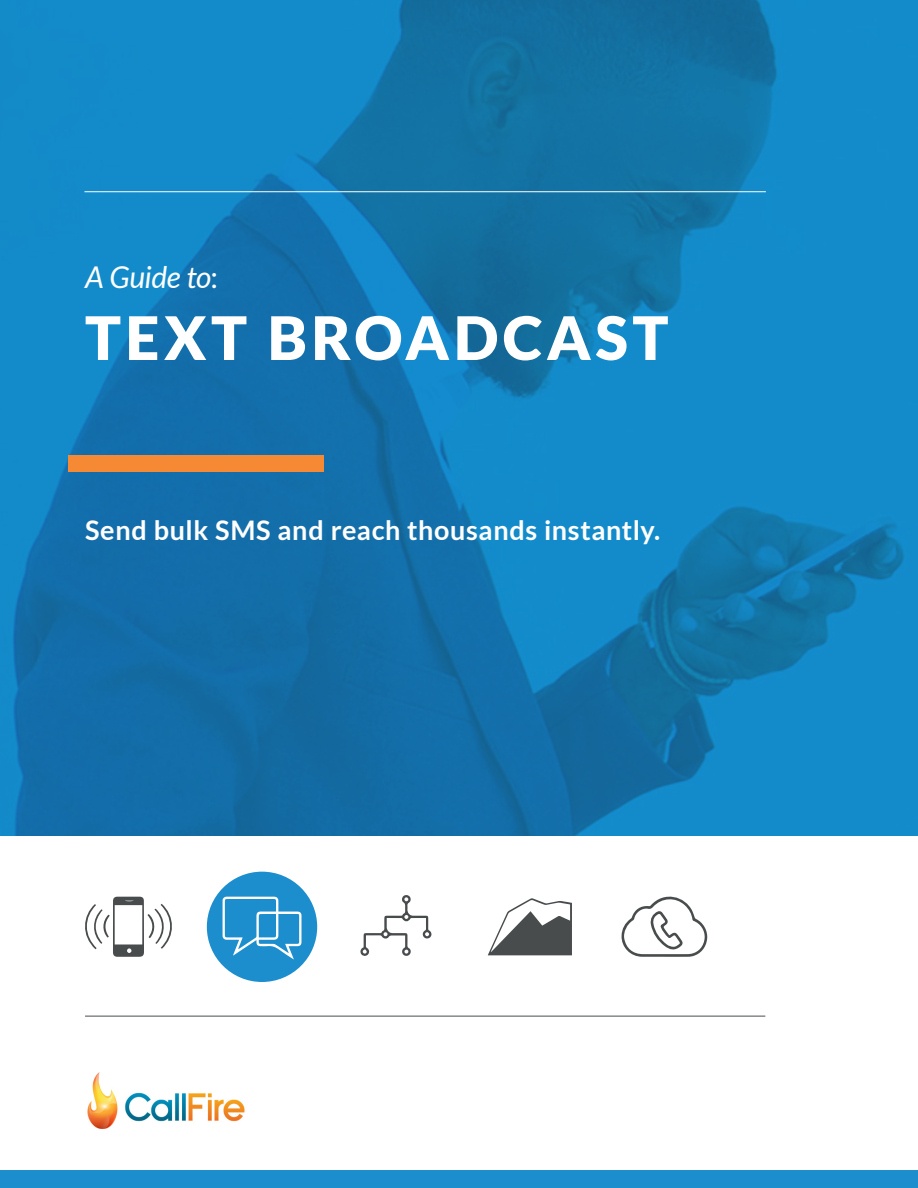
<style>
.page{position:relative;width:918px;height:1188px;background:#fff}
.page>*{position:absolute;margin:0;border:0;box-sizing:border-box;transform-origin:0 0}
.t1{font:900 60px "Lato";letter-spacing:.075em;color:#fff}
._16_pt_Sublines_Sect{font:italic 30px "Lato";letter-spacing:-.015em;color:#fff}
._10_pt_Headlines_Cop{font:700 27px "Lato";letter-spacing:.025em;color:#fff}
.s1{font-style:normal}
</style>
<div class="page">
<img style="left:0;top:0;width:918px;height:835px">
<div style="left:207px;top:872px;width:110px;height:110px;background:#1c8ece;border-radius:50%"></div>
<div style="left:0;top:1170px;width:918px;height:18px;background:#1c8ece"></div>
<hr style="left:85px;top:1016px;width:680px;height:1px;background:#494c4d">
<hr style="left:84px;top:191px;width:682px;height:1px;background:#fff">
<div style="left:69px;top:455px;width:255px;height:17px;background:#f58934"></div>
<svg style="left:488px;top:898px;width:84px;height:57px"></svg>
<svg style="left:223px;top:897px;width:79px;height:63px"></svg>
<svg style="left:360px;top:895px;width:72px;height:61px"></svg>
<svg style="left:85px;top:897px;width:87px;height:60px"></svg>
<svg style="left:621px;top:896px;width:87px;height:61px"></svg>
<img style="left:87px;top:1073px;width:158px;height:55px">
<p class="_16_pt_Sublines_Sect" style="left:85px;top:260px;width:134px">A Guide to<span class="s1">:</span></p>
<p class="t1" style="left:85px;top:303px;width:585px">TEXT BROADCAST</p>
<p class="_10_pt_Headlines_Cop" style="left:85px;top:515px;width:577px">Send bulk SMS and reach thousands instantly.</p>
</div>
